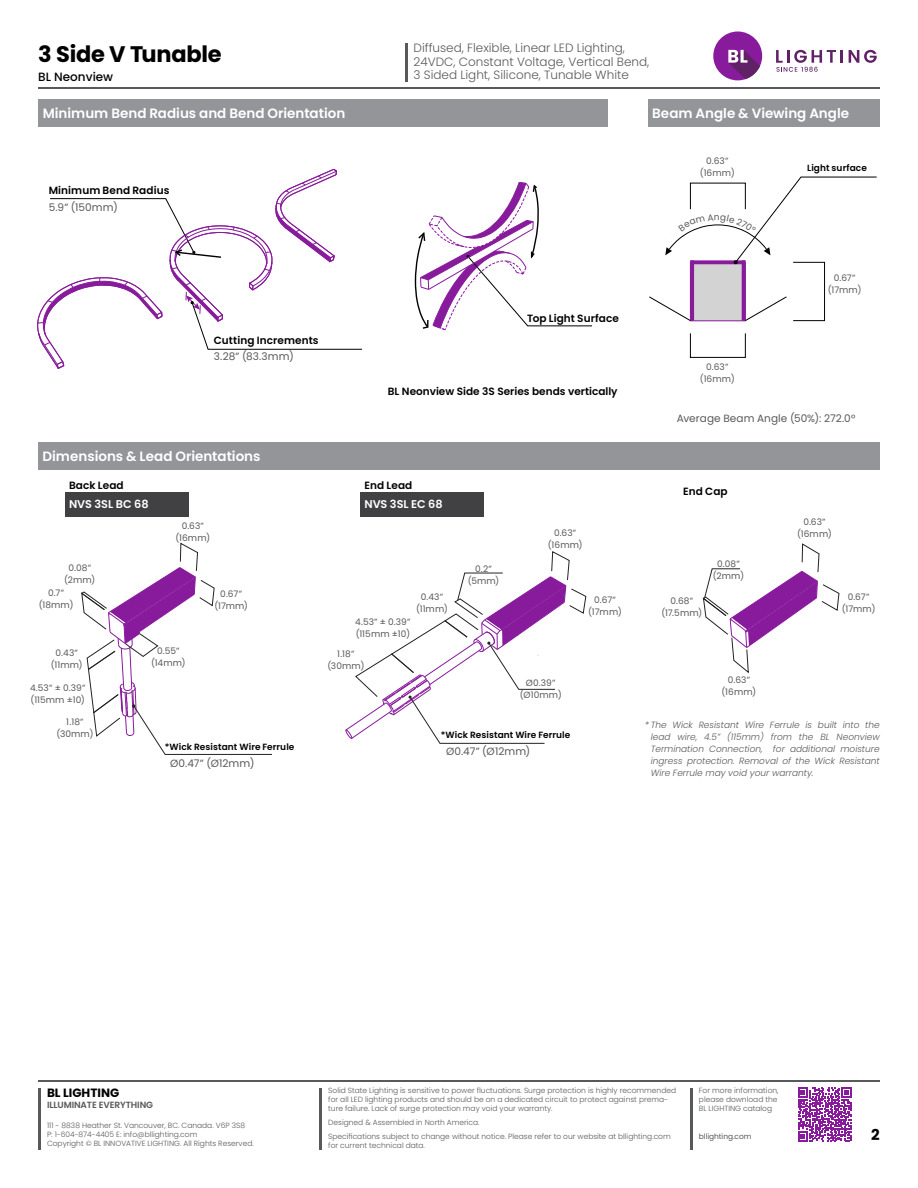
<style>
.page{position:relative;width:918px;height:1188px;background:#fff}
.page>*{position:absolute;margin:0;border:0;box-sizing:border-box;transform-origin:0 0}
.t1{font:700 22.5px "Poppins";letter-spacing:-.01em;color:#000}
.t2{font:700 15px "Poppins";color:#000}
.t3{font:600 13.5px "Poppins";color:#fff}
.t4{font:300 12px/13.5px "Poppins";color:#58595b}
.t5{font:700 12px "Poppins";color:#000}
.t6{font:500 12px "Poppins";color:#000}
.t7{font:600 11.25px "Poppins";color:#fff}
.t8{font:600 10.5px "Poppins";letter-spacing:.005em;color:#000}
.t9{font:10.5px "Poppins";letter-spacing:.01em;color:#58595b}
.t10{font:9px/12px "Poppins";letter-spacing:.01em;color:#58595b;text-align:center}
.t11{font:italic 300 9px/12px "Poppins";color:#58595b;text-align:justify}
.t12{font:600 9px "Poppins";letter-spacing:.01em;color:#000}
.t13{font:600 9px "Poppins";letter-spacing:-.01em;color:#58595b}
.t14{font:300 7.5px/9px "Poppins";color:#58595b}
.t15{font:7.5px "Poppins";letter-spacing:-.01em;color:#58595b}
</style>
<div class="page">
<div style="left:713px;top:32px;width:49px;height:48px;background:#881b9c;border-radius:50%"></div>
<svg style="left:728px;top:50px;width:32px;height:29px"></svg>
<svg style="left:776px;top:50px;width:67px;height:22px"></svg>
<svg style="left:849px;top:50px;width:28px;height:13px"></svg>
<hr style="left:38px;top:87px;width:842px;height:2px;background:#58595b">
<hr style="left:405px;top:44px;width:3px;height:38px;background:#58595b">
<hr style="left:38px;top:1081px;width:842px;height:1px;background:#58595b">
<hr style="left:38px;top:1088px;width:2px;height:62px;background:#58595b">
<hr style="left:319px;top:1088px;width:2px;height:62px;background:#58595b">
<hr style="left:690px;top:1088px;width:2px;height:62px;background:#58595b">
<svg style="left:798px;top:1088px;width:54px;height:53px"></svg>
<div style="left:38px;top:442px;width:842px;height:28px;background:#939598"></div>
<div style="left:65px;top:492px;width:123px;height:24px;background:#414042"></div>
<div style="left:360px;top:492px;width:124px;height:24px;background:#414042"></div>
<div style="left:38px;top:99px;width:570px;height:28px;background:#939598"></div>
<div style="left:648px;top:99px;width:232px;height:28px;background:#939598"></div>
<svg style="left:414px;top:182px;width:178px;height:148px"></svg>
<svg style="left:37px;top:169px;width:325px;height:200px"></svg>
<svg style="left:345px;top:551px;width:241px;height:193px"></svg>
<svg style="left:81px;top:543px;width:190px;height:212px"></svg>
<svg style="left:703px;top:543px;width:136px;height:130px"></svg>
<div style="left:690px;top:262px;width:55px;height:59px;background:#d3d3d3"></div>
<hr style="left:690px;top:260px;width:4px;height:61px;background:#881b9c">
<hr style="left:742px;top:260px;width:4px;height:61px;background:#881b9c">
<div style="left:690px;top:262px;width:56px;height:59px;border:1px solid #881b9c"></div>
<svg style="left:745px;top:297px;width:42px;height:24px"></svg>
<svg style="left:649px;top:297px;width:42px;height:24px"></svg>
<div style="left:793px;top:262px;width:32px;height:59px;border:1px solid #040000"></div>
<div style="left:690px;top:333px;width:55px;height:25px;border:1px solid #040000"></div>
<svg style="left:665px;top:177px;width:212px;height:87px"></svg>
<h1 class="t1" style="left:38px;top:41px;width:185px">3 Side V Tunable</h1>
<h3 class="t6" style="left:38px;top:70px;width:76px">BL Neonview</h3>
<h3 class="t4" style="left:414px;top:41px;width:237px">Diffused, Flexible, Linear LED Lighting,<br>24VDC, Constant Voltage, Vertical Bend,<br>3 Sided Light, Silicone, Tunable White</h3>
<h3 class="t3" style="left:43px;top:105px;width:304px">Minimum Bend Radius and Bend Orientation</h3>
<h3 class="t3" style="left:652px;top:105px;width:198px">Beam Angle &amp; Viewing Angle</h3>
<h3 class="t8" style="left:49px;top:184px;width:122px">Minimum Bend Radius</h3>
<h3 class="t9" style="left:49px;top:201px;width:71px">5.9” (150mm)</h3>
<h3 class="t8" style="left:214px;top:334px;width:106px">Cutting Increments</h3>
<h3 class="t9" style="left:214px;top:350px;width:81px">3.28” (83.3mm)</h3>
<h3 class="t8" style="left:527px;top:313px;width:93px">Top Light Surface</h3>
<h3 class="t8" style="left:388px;top:385px;width:231px">BL Neonview Side 3S Series bends vertically</h3>
<h3 class="t3" style="left:43px;top:448px;width:219px">Dimensions &amp; Lead Orientations</h3>
<h3 class="t8" style="left:69px;top:479px;width:56px">Back Lead</h3>
<h3 class="t8" style="left:364px;top:479px;width:49px">End Lead</h3>
<h3 class="t7" style="left:69px;top:498px;width:81px">NVS 3SL BC 68</h3>
<h3 class="t7" style="left:364px;top:498px;width:80px">NVS 3SL EC 68</h3>
<p class="t10" style="left:64px;top:562px;width:33px">0.08” (2mm)</p>
<p class="t10" style="left:39px;top:587px;width:36px">0.7” (18mm)</p>
<p class="t10" style="left:51px;top:647px;width:33px">0.43” (11mm)</p>
<p class="t10" style="left:175px;top:519px;width:36px">0.63” (16mm)</p>
<p class="t10" style="left:151px;top:645px;width:36px">0.55” (14mm)</p>
<p class="t10" style="left:214px;top:587px;width:35px">0.67” (17mm)</p>
<p class="t10" style="left:416px;top:591px;width:33px">0.43” (11mm)</p>
<p class="t10" style="left:355px;top:616px;width:57px;text-align:left">4.53” ± 0.39” (115mm ±10)</p>
<p class="t10" style="left:327px;top:648px;width:39px">1.18” (30mm)</p>
<p class="t10" style="left:468px;top:562px;width:33px">0.2” (5mm)</p>
<p class="t10" style="left:548px;top:527px;width:36px">0.63” (16mm)</p>
<p class="t10" style="left:588px;top:594px;width:35px">0.67” (17mm)</p>
<p class="t10" style="left:30px;top:682px;width:57px;text-align:left">4.53” ± 0.39” (115mm ±10)</p>
<p class="t10" style="left:56px;top:716px;width:39px">1.18” (30mm)</p>
<p class="t12" style="left:165px;top:742px;width:131px">*Wick Resistant Wire Ferrule</p>
<h3 class="t9" style="left:170px;top:757px;width:86px">Ø0.47” (Ø12mm)</h3>
<p class="t10" style="left:520px;top:677px;width:44px">Ø0.39” (Ø10mm)</p>
<p class="t12" style="left:441px;top:730px;width:131px">*Wick Resistant Wire Ferrule</p>
<h3 class="t9" style="left:446px;top:745px;width:86px">Ø0.47” (Ø12mm)</h3>
<p class="t10" style="left:700px;top:155px;width:36px">0.63” (16mm)</p>
<p class="t10" style="left:700px;top:361px;width:36px">0.63” (16mm)</p>
<p class="t12" style="left:807px;top:163px;width:61px">Light surface</p>
<p class="t10" style="left:828px;top:272px;width:35px">0.67” (17mm)</p>
<h3 class="t9" style="left:677px;top:412px;width:180px">Average Beam Angle (50%): 272.0°</h3>
<h3 class="t8" style="left:683px;top:485px;width:46px">End Cap</h3>
<p class="t10" style="left:661px;top:595px;width:42px">0.68” (17.5mm)</p>
<p class="t10" style="left:713px;top:558px;width:33px">0.08” (2mm)</p>
<p class="t10" style="left:722px;top:674px;width:36px">0.63” (16mm)</p>
<p class="t10" style="left:797px;top:516px;width:36px">0.63” (16mm)</p>
<p class="t10" style="left:842px;top:591px;width:35px">0.67” (17mm)</p>
<p class="t11" style="left:651px;top:719px;width:230px;text-indent:-6px">* The Wick Resistant Wire Ferrule is built into the lead wire, 4.5” (115mm) from the BL Neonview Termination Connection, for additional moisture ingress protection. Removal of the Wick Resistant Wire Ferrule may void your warranty.</p>
<h3 class="t5" style="left:47px;top:1086px;width:74px">BL LIGHTING</h3>
<p class="t13" style="left:47px;top:1100px;width:108px">ILLUMINATE EVERYTHING</p>
<p class="t14" style="left:47px;top:1121px;width:208px">111 - 8838 Heather St. Vancouver, BC. Canada. V6P 3S8<br>P: 1-604-874-4405 E: info@bllighting.com<br>Copyright © BL INNOVATIVE LIGHTING. All Rights Reserved.</p>
<p class="t14" style="left:328px;top:1086px;width:349px">Solid State Lighting is sensitive to power fluctuations. Surge protection is highly recommended for all LED lighting products and should be on a dedicated circuit to protect against prema&shy;ture failure. Lack of surge protection may void your warranty.</p>
<p class="t14" style="left:328px;top:1132px;width:344px">Specifications subject to change without notice. Please refer to our website at bllighting.com for current technical data.</p>
<p class="t14" style="left:328px;top:1118px;width:153px">Designed &amp; Assembled in North America.</p>
<p class="t14" style="left:699px;top:1086px;width:81px">For more information, please download the<br>BL LIGHTING catalog</p>
<p class="t15" style="left:699px;top:1132px;width:54px">bllighting.com</p>
<h2 class="t2" style="left:871px;top:1126px;width:10px">2</h2>
</div>
